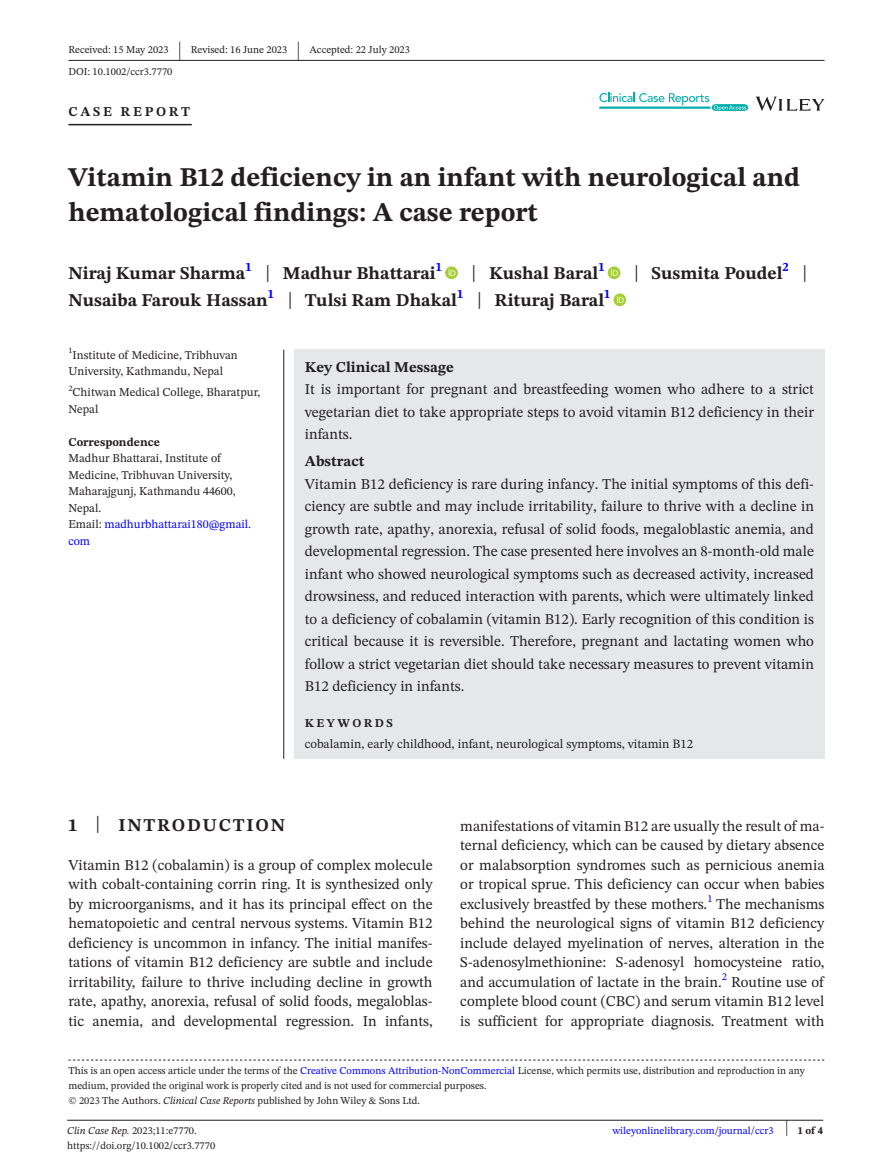
<style>
.page{position:relative;width:893px;height:1174px;background:#fff}
.page>*{position:absolute;margin:0;border:0;box-sizing:border-box;transform-origin:0 0}
.t1{font:700 27px/34.5px "STIX Two Text";color:#231f20}
.t2{font:25.65px "STIX Two Text";color:#231f20;scale:.49 1}
.t3{font:700 18px "STIX Two Text";color:#231f20}
.t4{font:700 18px "STIX Two Text";letter-spacing:.1em;color:#231f20}
.t5{font:15px/19.5px "STIX Two Text";color:#231f20;text-align:justify}
.t6{font:700 15px "STIX Two Text";color:#231f20}
.t7{font:700 13.5px "STIX Two Text";letter-spacing:.2em;color:#231f20}
.t8{font:12.75px "STIX Two Text";color:#231f20}
.t9{font:12px/16.5px "STIX Two Text";color:#231f20}
.t10{font:700 12px "STIX Two Text";color:#231f20}
.t11{font:700 12px "STIX Two Text";letter-spacing:.2em;color:#231f20}
.t12{font:10.5px/15px "STIX Two Text";color:#231f20}
.t13{font:10.5px "STIX Two Text";color:#00f}
.t14{font:700 10.5px "STIX Two Text";color:#231f20}
.s1{font-weight:400;font-size:23.4px}
.s2{color:#00f}
.s3{font-weight:400;font-size:23.7px}
.s4{font-style:italic}
.s5{font-weight:400;font-size:22.2px}
</style>
<div class="page">
<hr style="left:67px;top:1119px;width:756px;height:1px;background:#231f20">
<svg style="left:756px;top:97px;width:68px;height:14px"></svg>
<svg style="left:599px;top:93px;width:149px;height:18px"></svg>
<hr style="left:68px;top:60px;width:756px;height:1px;background:#231f20">
<hr style="left:68px;top:124px;width:124px;height:1px;background:#231f20">
<svg style="left:445px;top:266px;width:13px;height:13px"></svg>
<svg style="left:449px;top:269px;width:6px;height:7px"></svg>
<div style="left:608px;top:266px;width:12px;height:13px;background:#a5cd39;border-radius:50%"></div>
<svg style="left:611px;top:269px;width:7px;height:7px"></svg>
<svg style="left:613px;top:293px;width:13px;height:13px"></svg>
<svg style="left:617px;top:296px;width:7px;height:7px"></svg>
<div style="left:294px;top:350px;width:530px;height:409px;background:#e6e7e9"></div>
<hr style="left:283px;top:350px;width:1px;height:409px;background:#231f20">
<svg style="left:68px;top:1059px;width:756px;height:1px"></svg>
<p class="t12" style="left:68px;top:42px;width:102px">Received: 15 May 2023</p>
<h2 class="t2" style="left:178px;top:32px;width:8px">|</h2>
<p class="t12" style="left:191px;top:42px;width:98px">Revised: 16 June 2023</p>
<h2 class="t2" style="left:297px;top:32px;width:8px">|</h2>
<p class="t12" style="left:310px;top:42px;width:102px">Accepted: 22 July 2023</p>
<p class="t12" style="left:68px;top:64px;width:105px">DOI: 10.1002/ccr3.7770</p>
<p class="t7" style="left:68px;top:101px;width:123px">CASE REPORT</p>
<h1 class="t1" style="left:68px;top:161px;width:733px">Vitamin B12 deficiency in an infant with neurological and hematological findings: A case report</h1>
<p class="t3" style="left:68px;top:260px;width:375px">Niraj Kumar Sharma<sup>1</sup> <span class="s1">|</span> Madhur Bhattarai<sup>1</sup></p>
<p class="t3" style="left:472px;top:260px;width:135px"><span class="s1">|</span> Kushal Baral<sup>1</sup></p>
<p class="t3" style="left:634px;top:260px;width:175px"><span class="s1">|</span> Susmita Poudel<sup>2</sup> <span class="s1">|</span></p>
<p class="t3" style="left:68px;top:287px;width:543px">Nusaiba Farouk Hassan<sup>1</sup> <span class="s1">|</span> Tulsi Ram Dhakal<sup>1</sup> <span class="s1">|</span> Rituraj Baral<sup>1</sup></p>
<p class="t9" style="left:68px;top:346px;width:171px"><sup>1</sup>Institute of Medicine, Tribhuvan<br>University, Kathmandu, Nepal</p>
<p class="t9" style="left:68px;top:384px;width:193px"><sup>2</sup>Chitwan Medical College, Bharatpur,<br>Nepal</p>
<p class="t10" style="left:68px;top:433px;width:93px">Correspondence</p>
<p class="t9" style="left:68px;top:450px;width:184px">Madhur Bhattarai, Institute of<br>Medicine, Tribhuvan University,<br>Maharajgunj, Kathmandu 44600,<br>Nepal.<br>Email: <span class="s2">madhurbhattarai180@gmail. com</span></p>
<p class="t6" style="left:305px;top:356px;width:150px">Key Clinical Message</p>
<p class="t5" style="left:305px;top:378px;width:511px;line-height:22.5px">It is important for pregnant and breastfeeding women who adhere to a strict vegetarian diet to take appropriate steps to avoid vitamin B12 deficiency in their infants.</p>
<p class="t6" style="left:305px;top:450px;width:61px">Abstract</p>
<p class="t5" style="left:305px;top:472px;width:511px;line-height:22.5px">Vitamin B12 deficiency is rare during infancy. The initial symptoms of this defi&shy;ciency are subtle and may include irritability, failure to thrive with a decline in growth rate, apathy, anorexia, refusal of solid foods, megaloblastic anemia, and developmental regression. The case presented here involves an 8-month-old male infant who showed neurological symptoms such as decreased activity, increased drowsiness, and reduced interaction with parents, which were ultimately linked to a deficiency of cobalamin (vitamin B12). Early recognition of this condition is critical because it is reversible. Therefore, pregnant and lactating women who follow a strict vegetarian diet should take necessary measures to prevent vitamin B12 deficiency in infants.</p>
<p class="t11" style="left:305px;top:714px;width:90px">KEYWORDS</p>
<p class="t8" style="left:305px;top:735px;width:390px">cobalamin, early childhood, infant, neurological symptoms, vitamin B12</p>
<p class="t4" style="left:68px;top:812px;width:218px">1 <span class="s3">|</span> INTRODUCTION</p>
<p class="t5" style="left:68px;top:855px;width:366px">Vitamin B12 (cobalamin) is a group of complex molecule with cobalt-containing corrin ring. It is synthesized only by microorganisms, and it has its principal effect on the hematopoietic and central nervous systems. Vitamin B12 deficiency is uncommon in infancy. The initial manifes&shy;tations of vitamin B12 deficiency are subtle and include irritability, failure to thrive including decline in growth rate, apathy, anorexia, refusal of solid foods, megaloblas&shy;tic anemia, and developmental regression. In infants,</p>
<p class="t5" style="left:460px;top:816px;width:366px">manifestations of vitamin B12 are usually the result of ma&shy;ternal deficiency, which can be caused by dietary absence or malabsorption syndromes such as pernicious anemia or tropical sprue. This deficiency can occur when babies exclusively breastfed by these mothers.</p>
<p class="t13" style="left:707px;top:891px;width:7px">1</p>
<p class="t5" style="left:460px;top:894px;width:366px;text-indent:256px">The mechanisms behind the neurological signs of vitamin B12 deficiency include delayed myelination of nerves, alteration in the S-adenosylmethionine: S-adenosyl homocysteine ratio, and accumulation of lactate in the brain.</p>
<p class="t13" style="left:722px;top:969px;width:7px">2</p>
<p class="t5" style="left:460px;top:972px;width:366px;text-indent:271px">Routine use of complete blood count (CBC) and serum vitamin B12 level is sufficient for appropriate diagnosis. Treatment with</p>
<p class="t12" style="left:68px;top:1063px;width:738px">This is an open access article under the terms of the <span class="s2">Creative Commons Attribution-NonCommercial</span> License, which permits use, distribution and reproduction in any medium, provided the original work is properly cited and is not used for commercial purposes.<br>© 2023 The Authors. <span class="s4">Clinical Case Reports</span> published by John Wiley &amp; Sons Ltd.</p>
<p class="t12" style="left:67px;top:1123px;width:131px"><span class="s4">Clin Case Rep.</span> 2023;11:e7770.</p>
<p class="t14" style="left:785px;top:1123px;width:39px"><span class="s5">|</span> 1 of 4</p>
<p class="t12" style="left:67px;top:1138px;width:150px">https://doi.org/10.1002/ccr3.7770</p>
<p class="t13" style="left:612px;top:1123px;width:163px">wileyonlinelibrary.com/journal/ccr3</p>
</div>
